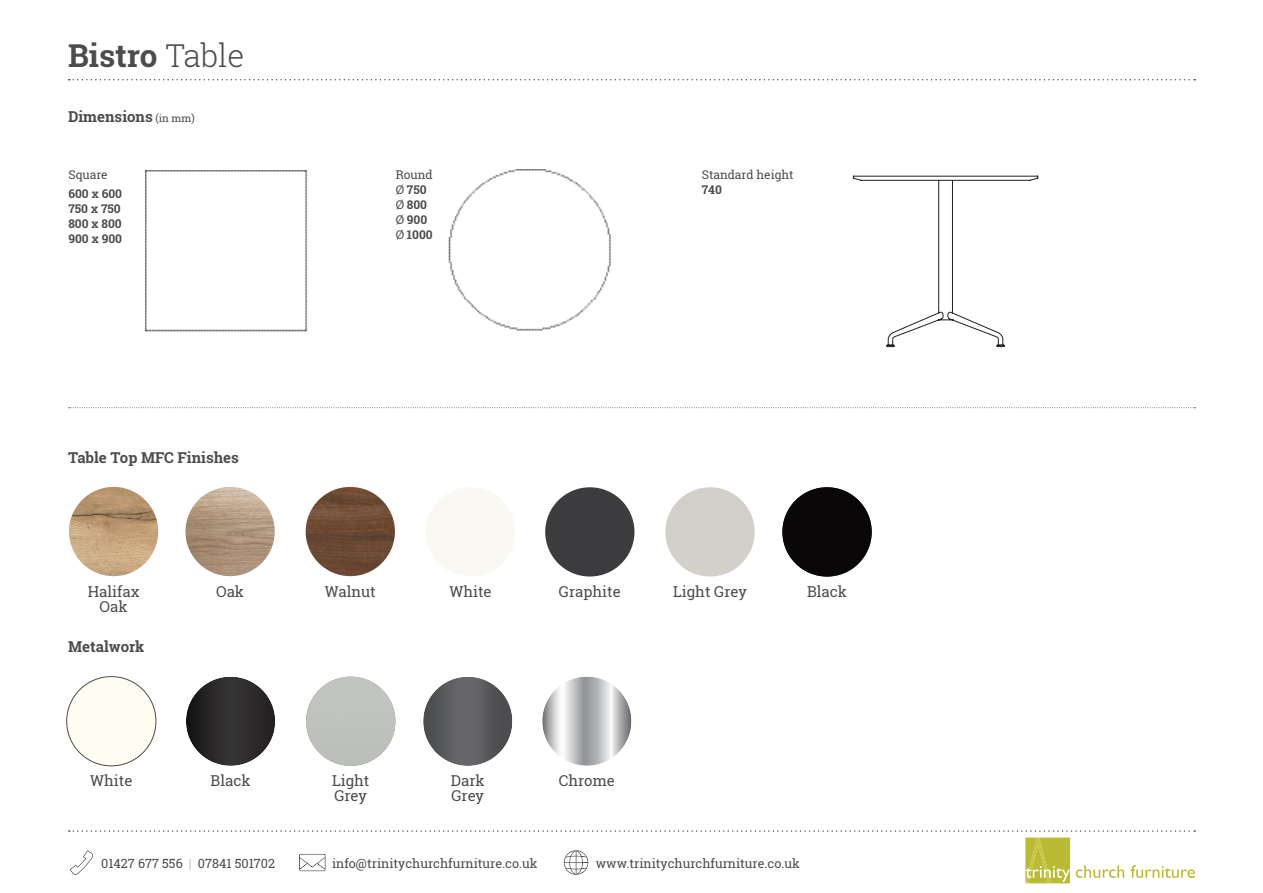
<style>
.page{position:relative;width:1263px;height:893px;background:#fff}
.page>*{position:absolute;margin:0;border:0;box-sizing:border-box;transform-origin:0 0}
.t1{font:700 31.5px "Roboto Slab";color:#4c4c4e}
.t2{font:15px/15.1px "Roboto Slab";color:#4c4c4e}
.t3{font:700 15px "Roboto Slab";color:#4c4c4e}
.t4{font:12.6px "Roboto Slab";color:#4c4c4e}
.t5{font:700 12px/15px "Roboto Slab";color:#4c4c4e}
.t6{font:12px "Roboto Slab";color:#4c4c4e}
.s1{font-weight:300}
.s2{font-weight:400;font-size:10.5px}
.s3{font-weight:400}
.s4{font-weight:100}
</style>
<div class="page">
<img style="left:448px;top:170px;width:163px;height:161px">
<svg style="left:852px;top:175px;width:187px;height:173px"></svg>
<svg style="left:69px;top:407px;width:1126px;height:1px"></svg>
<img style="left:145px;top:170px;width:163px;height:162px">
<svg style="left:69px;top:79px;width:1126px;height:1px"></svg>
<svg style="left:69px;top:830px;width:1126px;height:53px"></svg>
<div style="left:426px;top:487px;width:89px;height:89px;background:#f9f8f2;border-radius:50%"></div>
<img style="left:69px;top:487px;width:89px;height:89px;border-radius:45px">
<div style="left:665px;top:487px;width:90px;height:89px;background:#d3d0c9;border-radius:45px"></div>
<img style="left:185px;top:487px;width:90px;height:89px;border-radius:45px">
<div style="left:545px;top:487px;width:89px;height:89px;background:#3c3c3e;border-radius:45px"></div>
<div style="left:782px;top:487px;width:90px;height:89px;background:#090708;border-radius:45px"></div>
<img style="left:306px;top:487px;width:89px;height:89px;border-radius:45px">
<div style="left:67px;top:677px;width:89px;height:89px;background:#fffdf2;border-radius:50%"></div>
<img style="left:542px;top:677px;width:89px;height:89px">
<img style="left:423px;top:677px;width:89px;height:89px">
<img style="left:186px;top:677px;width:89px;height:89px">
<img style="left:306px;top:677px;width:89px;height:89px">
<div style="left:306px;top:677px;width:89px;height:89px;background:#bfc3bd;border-radius:45px"></div>
<h1 class="t1" style="left:68px;top:43px;width:178px">Bistro <span class="s1">Table</span></h1>
<p class="t3" style="left:68px;top:111px;width:128px">Dimensions <span class="s2">(in mm)</span></p>
<p class="t6" style="left:68px;top:166px;width:41px">Square</p>
<p class="t5" style="left:68px;top:187px;width:55px;text-align:justify">600 x 600<br>750 x 750<br>800 x 800<br>900 x 900</p>
<p class="t3" style="left:68px;top:451px;width:172px">Table Top MFC Finishes</p>
<p class="t5" style="left:396px;top:168px;width:39px"><span class="s3">Round<br>Ø</span> 750<br><span class="s3">Ø</span> 800<br><span class="s3">Ø</span> 900<br><span class="s3">Ø</span> 1000</p>
<p class="t6" style="left:702px;top:166px;width:93px">Standard height</p>
<p class="t5" style="left:702px;top:183px;width:22px">740</p>
<p class="t2" style="left:88px;top:583px;width:53px">Halifax</p>
<p class="t2" style="left:449px;top:585px;width:44px">White</p>
<p class="t2" style="left:100px;top:599px;width:29px">Oak</p>
<p class="t2" style="left:216px;top:583px;width:29px">Oak</p>
<p class="t2" style="left:325px;top:583px;width:52px">Walnut</p>
<p class="t2" style="left:559px;top:584px;width:63px">Graphite</p>
<p class="t2" style="left:807px;top:584px;width:42px">Black</p>
<p class="t2" style="left:673px;top:585px;width:75px">Light Grey</p>
<p class="t3" style="left:68px;top:641px;width:78px">Metalwork</p>
<p class="t2" style="left:90px;top:774px;width:44px">White</p>
<p class="t2" style="left:451px;top:773px;width:35px">Dark</p>
<p class="t2" style="left:559px;top:773px;width:57px">Chrome</p>
<p class="t2" style="left:451px;top:790px;width:34px">Grey</p>
<p class="t2" style="left:211px;top:773px;width:42px">Black</p>
<p class="t2" style="left:332px;top:774px;width:39px">Light<br>Grey</p>
<p class="t4" style="left:101px;top:858px;width:175px">01427 677 556 <span class="s4">|</span> 07841 501702</p>
<p class="t4" style="left:332px;top:855px;width:207px">info@trinitychurchfurniture.co.uk</p>
<p class="t4" style="left:596px;top:855px;width:206px">www.trinitychurchfurniture.co.uk</p>
</div>
